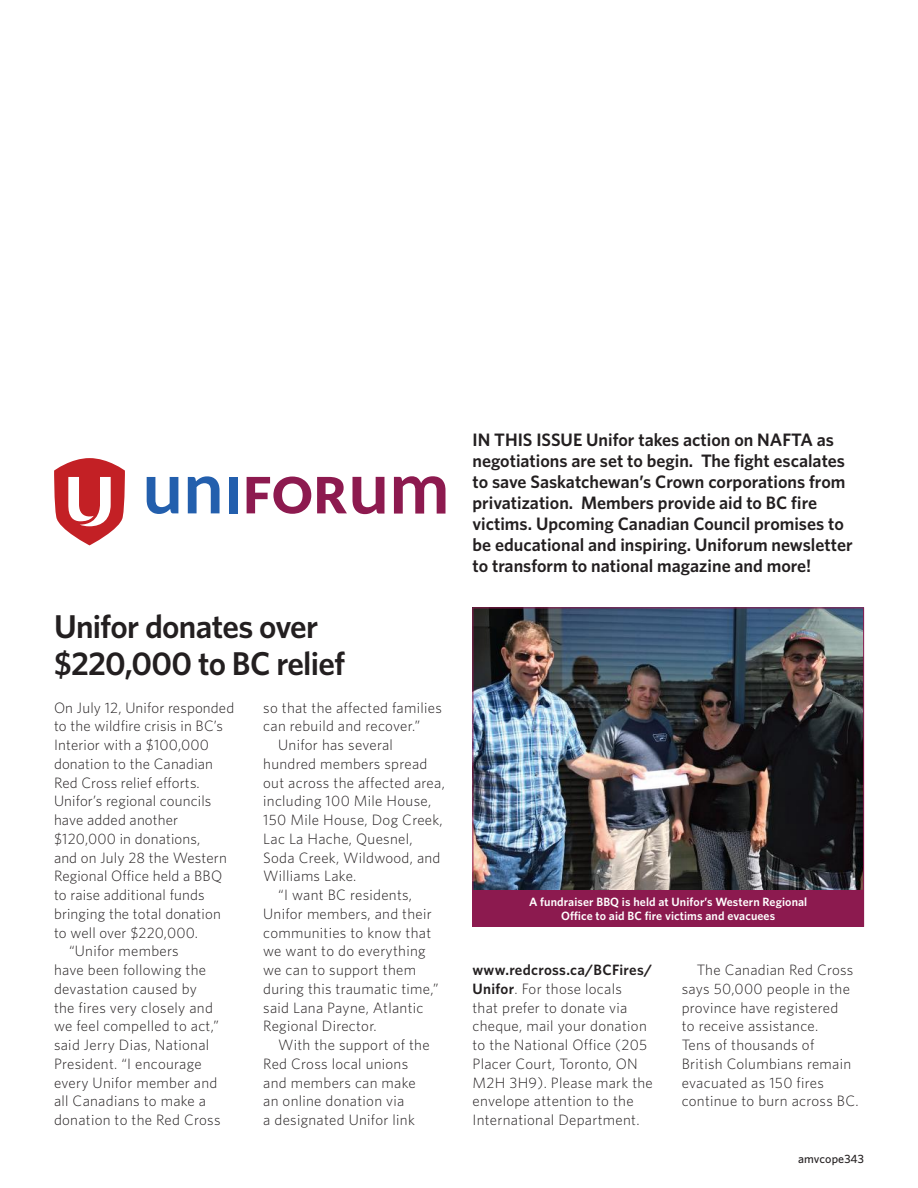
<style>
.page{position:relative;width:918px;height:1188px;background:#fff}
.page>*{position:absolute;margin:0;border:0;box-sizing:border-box;transform-origin:0 0}
.t1{font:600 33px/37.5px "Whitney";letter-spacing:-.02em;color:#231f20}
.t2{font:600 18px/21px "Whitney";color:#231f20}
.t3{font:300 15px/18.8px "Whitney";letter-spacing:.02em;color:#231f20}
.t4{font:600 12px/13.5px "Whitney";letter-spacing:.01em;color:#fff;text-align:center}
.t5{font:500 12px "Whitney";letter-spacing:.01em;color:#231f20}
.s1{font-weight:600}
</style>
<div class="page">
<svg style="left:54px;top:458px;width:71px;height:87px"></svg>
<svg style="left:147px;top:477px;width:31px;height:37px"></svg>
<svg style="left:188px;top:476px;width:32px;height:37px"></svg>
<svg style="left:247px;top:477px;width:64px;height:37px"></svg>
<svg style="left:317px;top:477px;width:30px;height:36px"></svg>
<div style="left:229px;top:477px;width:8px;height:36px;background:#235fad"></div>
<svg style="left:353px;top:477px;width:31px;height:37px"></svg>
<svg style="left:394px;top:476px;width:51px;height:38px"></svg>
<img style="left:474px;top:610px;width:388px;height:280px">
<div style="left:472px;top:890px;width:392px;height:37px;background:#8c1a4f"></div>
<h1 class="t1" style="left:54px;top:607px;width:293px">Unifor donates over $220,000 to BC relief</h1>
<p class="t3" style="left:54px;top:697px;width:182px">On July 12, Unifor responded</p>
<p class="t3" style="left:54px;top:716px;width:171px">to the wildfire crisis in BC’s</p>
<p class="t3" style="left:54px;top:735px;width:157px">Interior with a $100,000</p>
<p class="t3" style="left:54px;top:754px;width:161px">donation to the Canadian</p>
<p class="t3" style="left:54px;top:772px;width:147px">Red Cross relief efforts.</p>
<p class="t3" style="left:54px;top:791px;width:159px">Unifor’s regional councils</p>
<p class="t3" style="left:54px;top:810px;width:126px">have added another</p>
<p class="t3" style="left:54px;top:829px;width:148px">$120,000 in donations,</p>
<p class="t3" style="left:54px;top:847px;width:174px">and on July 28 the Western</p>
<p class="t3" style="left:54px;top:866px;width:170px">Regional Office held a BBQ</p>
<p class="t3" style="left:54px;top:885px;width:152px">to raise additional funds</p>
<p class="t3" style="left:54px;top:904px;width:168px">bringing the total donation</p>
<p class="t3" style="left:54px;top:922px;width:145px">to well over $220,000.</p>
<p class="t3" style="left:69px;top:941px;width:111px">“Unifor members</p>
<p class="t3" style="left:54px;top:960px;width:154px">have been following the</p>
<p class="t3" style="left:54px;top:979px;width:144px">devastation caused by</p>
<p class="t3" style="left:54px;top:997px;width:160px">the fires very closely and</p>
<p class="t3" style="left:54px;top:1016px;width:166px">we feel compelled to act,”</p>
<p class="t3" style="left:54px;top:1035px;width:157px">said Jerry Dias, National</p>
<p class="t3" style="left:54px;top:1054px;width:149px">President. “I encourage</p>
<p class="t3" style="left:54px;top:1072px;width:165px">every Unifor member and</p>
<p class="t3" style="left:54px;top:1091px;width:154px">all Canadians to make a</p>
<p class="t3" style="left:54px;top:1110px;width:168px">donation to the Red Cross</p>
<p class="t3" style="left:263px;top:697px;width:180px">so that the affected families</p>
<p class="t3" style="left:263px;top:716px;width:158px">can rebuild and recover.”</p>
<p class="t3" style="left:278px;top:735px;width:116px">Unifor has several</p>
<p class="t3" style="left:263px;top:754px;width:166px">hundred members spread</p>
<p class="t3" style="left:263px;top:772px;width:183px">out across the affected area,</p>
<p class="t3" style="left:263px;top:791px;width:170px">including 100 Mile House,</p>
<p class="t3" style="left:263px;top:810px;width:181px">150 Mile House, Dog Creek,</p>
<p class="t3" style="left:263px;top:829px;width:151px">Lac La Hache, Quesnel,</p>
<p class="t3" style="left:263px;top:847px;width:179px">Soda Creek, Wildwood, and</p>
<p class="t3" style="left:263px;top:866px;width:95px">Williams Lake.</p>
<p class="t3" style="left:278px;top:885px;width:135px">“I want BC residents,</p>
<p class="t3" style="left:263px;top:904px;width:170px">Unifor members, and their</p>
<p class="t3" style="left:263px;top:922px;width:170px">communities to know that</p>
<p class="t3" style="left:263px;top:941px;width:164px">we want to do everything</p>
<p class="t3" style="left:263px;top:960px;width:154px">we can to support them</p>
<p class="t3" style="left:263px;top:979px;width:177px">during this traumatic time,”</p>
<p class="t3" style="left:263px;top:997px;width:162px">said Lana Payne, Atlantic</p>
<p class="t3" style="left:263px;top:1016px;width:115px">Regional Director.</p>
<p class="t3" style="left:278px;top:1035px;width:153px">With the support of the</p>
<p class="t3" style="left:263px;top:1054px;width:147px">Red Cross local unions</p>
<p class="t3" style="left:263px;top:1072px;width:154px">and members can make</p>
<p class="t3" style="left:263px;top:1091px;width:143px">an online donation via</p>
<p class="t3" style="left:263px;top:1110px;width:153px">a designated Unifor link</p>
<p class="t2" style="left:472px;top:429px;width:382px">IN THIS ISSUE Unifor takes action on NAFTA as negotiations are set to begin. The fight escalates to save Saskatchewan’s Crown corporations from privatization. Members provide aid to BC fire victims. Upcoming Canadian Council promises to be educational and inspiring. Uniforum newsletter to transform to national magazine and more!</p>
<p class="t4" style="left:529px;top:895px;width:280px">A fundraiser BBQ is held at Unifor’s Western Regional<br>Office to aid BC fire victims and evacuees</p>
<p class="t3" style="left:472px;top:960px;width:182px"><span class="s1">www.redcross.ca/BCFires/<br>Unifor</span>. For those locals<br>that prefer to donate via cheque, mail your donation to the National Office (205<br>Placer Court, Toronto, ON<br>M2H 3H9). Please mark the envelope attention to the<br>International Department.</p>
<p class="t3" style="left:682px;top:960px;width:178px;text-indent:15px">The Canadian Red Cross says 50,000 people in the province have registered<br>to receive assistance.<br>Tens of thousands of<br>British Columbians remain evacuated as 150 fires continue to burn across BC.</p>
<p class="t5" style="left:798px;top:1150px;width:67px">amvcope343</p>
</div>
